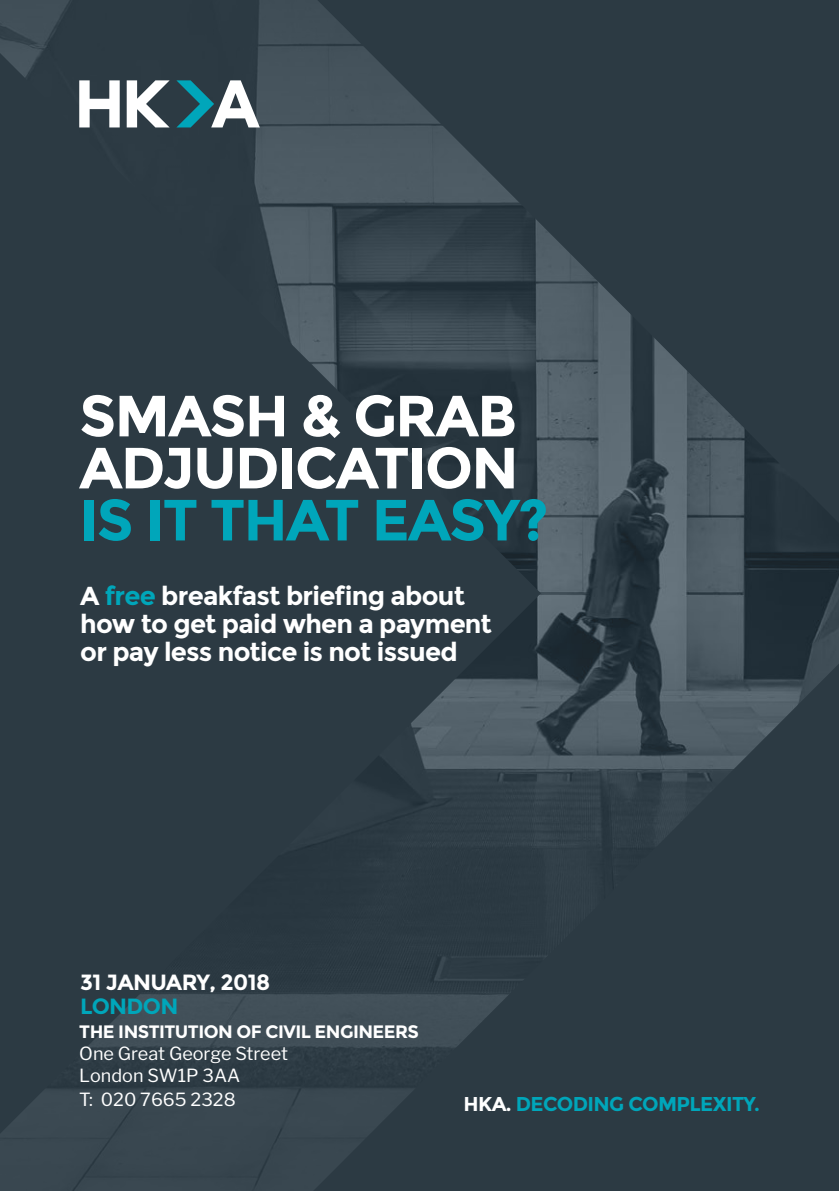
<style>
.page{position:relative;width:840px;height:1191px;background:#fff}
.page>*{position:absolute;margin:0;border:0;box-sizing:border-box;transform-origin:0 0}
.t1{font:700 58px/52px "Montserrat";letter-spacing:-.03em;color:#fff}
.t2{font:700 58px "Montserrat";letter-spacing:-.03em;color:#00a6ba}
.t3{font:700 26px/28px "Montserrat";letter-spacing:-.03em;color:#fff}
.t4{font:700 22px "Montserrat";letter-spacing:-.03em;color:#fff}
.t5{font:700 22px "Montserrat";letter-spacing:-.03em;color:#00a6ba}
.t6{font:700 20px "Montserrat";letter-spacing:-.03em;color:#00a6ba}
.t7{font:18px/22px "Libre Franklin";color:#fff}
.t8{font:700 18px "Montserrat";letter-spacing:-.03em;color:#fff}
.s1{color:#00a6ba}
.s2{color:#fff}
</style>
<div class="page">
<img style="left:0;top:1px;width:838px;height:1190px">
<svg style="left:79px;top:80px;width:41px;height:47px"></svg>
<svg style="left:127px;top:80px;width:42px;height:47px"></svg>
<svg style="left:176px;top:80px;width:84px;height:47px"></svg>
<h1 class="t1" style="left:79px;top:389px;width:440px">SMASH &amp; GRAB<br>ADJUDICATION</h1>
<h1 class="t2" style="left:79px;top:484px;width:470px">IS IT THAT EASY?</h1>
<p class="t3" style="left:80px;top:582px;width:413px">A <span class="s1">free</span> breakfast briefing about how to get paid when a payment or pay less notice is not issued</p>
<p class="t4" style="left:80px;top:968px;width:191px">31 JANUARY, 2018</p>
<p class="t5" style="left:80px;top:992px;width:99px">LONDON</p>
<p class="t8" style="left:79px;top:1021px;width:341px">THE INSTITUTION Of CIvIL ENGINEERS</p>
<p class="t7" style="left:79px;top:1043px;width:210px">One Great George Street<br>London SW1P 3AA</p>
<p class="t7" style="left:79px;top:1089px;width:158px">T: 020 7665 2328</p>
<p class="t6" style="left:463px;top:1091px;width:298px"><span class="s2">HKA.</span> DECODING COMPLEXITY.</p>
</div>
